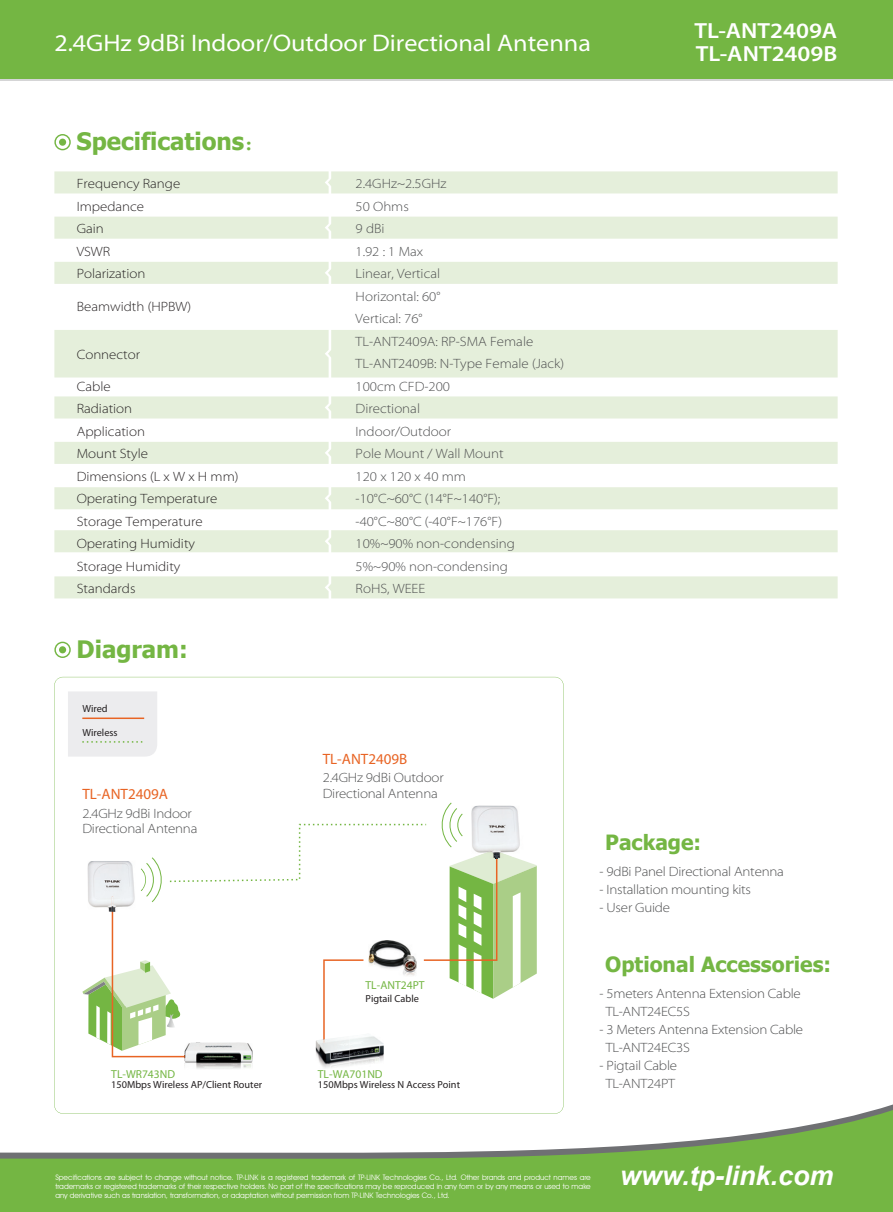
<style>
.page{position:relative;width:893px;height:1212px;background:#fff}
.page>*{position:absolute;margin:0;border:0;box-sizing:border-box;transform-origin:0 0}
.t1{font:italic 700 27px "Arial";color:#fff}
.t2{font:semi-expanded 24px "Myriad Pro";color:#fff}
.t3{font:700 24px "Tahoma";color:#74b643}
.t4{font:600 21.9px/22.5px "Myriad Pro";color:#fff;scale:1.1 1}
.t5{font:700 21px "Tahoma";color:#74b643}
.t6{font:15px "Myriad Pro";color:#e86424}
.t7{font:300 semi-expanded 13.5px/22.5px "Myriad Pro";letter-spacing:-.015em;color:#4b4c4d}
.t8{font:300 semi-expanded 13.5px/22.5px "Myriad Pro";color:#231f20}
.t9{font:11.55px "Myriad Pro";color:#74b643}
.t10{font:10.35px "Myriad Pro";color:#231f20}
.t11{font:7.5px/9px "Avant Garde IT Cby BT";color:#fff;text-align:justify}
.s1{font-family:"Sim Sun";font-weight:400}
</style>
<div class="page">
<svg style="left:0;top:1110px;width:893px;height:102px;fill:#74b643"></svg>
<div style="left:0;top:0;width:893px;height:81px;background:#d5d5d6"></div>
<div style="left:0;top:0;width:893px;height:79px;background:#74b643"></div>
<div style="left:54px;top:171px;width:784px;height:22px;background:#e5efdb"></div>
<div style="left:54px;top:217px;width:784px;height:22px;background:#e5efdb"></div>
<div style="left:54px;top:262px;width:784px;height:22px;background:#e5efdb"></div>
<div style="left:54px;top:330px;width:784px;height:47px;background:#e5efdb"></div>
<div style="left:54px;top:396px;width:784px;height:22px;background:#e5efdb"></div>
<div style="left:54px;top:442px;width:784px;height:22px;background:#e5efdb"></div>
<div style="left:54px;top:487px;width:784px;height:22px;background:#e5efdb"></div>
<div style="left:54px;top:530px;width:784px;height:22px;background:#e5efdb"></div>
<div style="left:54px;top:576px;width:784px;height:22px;background:#e5efdb"></div>
<svg style="left:54px;top:134px;width:17px;height:16px"></svg>
<div style="left:59px;top:139px;width:7px;height:7px;background:#74b643;border-radius:50%"></div>
<svg style="left:54px;top:642px;width:17px;height:16px"></svg>
<div style="left:59px;top:646px;width:7px;height:7px;background:#74b643;border-radius:50%"></div>
<svg style="left:54px;top:677px;width:510px;height:437px"></svg>
<div style="left:68px;top:691px;width:89px;height:65px;background:#ececee"></div>
<img style="left:316px;top:1057px;width:34px;height:12px">
<img style="left:350px;top:1057px;width:34px;height:12px">
<img style="left:184px;top:1057px;width:68px;height:13px">
<svg style="left:82px;top:802px;width:455px;height:255px"></svg>
<h2 class="t2" style="left:54px;top:28px;width:538px">2.4GHz 9dBi Indoor/Outdoor Directional Antenna</h2>
<h3 class="t4" style="left:694px;top:19px;width:131px">TL-ANT2409A<br>TL-ANT2409B</h3>
<h2 class="t3" style="left:77px;top:124px;width:193px">Specifications<span class="s1">：</span></h2>
<p class="t8" style="left:77px;top:172px;width:105px">Frequency Range<br>Impedance<br>Gain<br>VSWR<br>Polarization</p>
<p class="t8" style="left:77px;top:295px;width:116px">Beamwidth (HPBW)</p>
<p class="t8" style="left:77px;top:343px;width:65px">Connector</p>
<p class="t8" style="left:77px;top:375px;width:163px">Cable<br>Radiation<br>Application<br>Mount Style<br>Dimensions (L x W x H mm)<br>Operating Temperature<br>Storage Temperature<br>Operating Humidity<br>Storage Humidity<br>Standards</p>
<h2 class="t3" style="left:77px;top:632px;width:113px">Diagram:</h2>
<p class="t10" style="left:82px;top:702px;width:27px">Wired</p>
<p class="t10" style="left:82px;top:726px;width:37px">Wireless</p>
<p class="t6" style="left:82px;top:785px;width:87px">TL-ANT2409A</p>
<p class="t7" style="left:82px;top:805px;width:117px;line-height:15.8px">2.4GHz 9dBi Indoor<br>Directional Antenna</p>
<p class="t9" style="left:111px;top:1066px;width:65px">TL-WR743ND</p>
<p class="t10" style="left:111px;top:1078px;width:152px">150Mbps Wireless AP/Client Router</p>
<p class="t7" style="left:356px;top:172px;width:210px">2.4GHz~2.5GHz<br>50 Ohms<br>9 dBi<br>1.92 : 1 Max<br>Linear, Vertical<br>Horizontal: 60°<br>Vertical: 76°<br>TL-ANT2409A: RP-SMA Female<br>TL-ANT2409B: N-Type Female (Jack)<br>100cm CFD-200<br>Directional<br>Indoor/Outdoor<br>Pole Mount / Wall Mount<br>120 x 120 x 40 mm<br>-10°C~60°C (14°F~140°F); -40°C~80°C (-40°F~176°F)<br>10%~90% non-condensing<br>5%~90% non-condensing<br>RoHS, WEEE</p>
<p class="t6" style="left:323px;top:749px;width:86px">TL-ANT2409B</p>
<p class="t7" style="left:323px;top:769px;width:122px;line-height:15.8px">2.4GHz 9dBi Outdoor<br>Directional Antenna</p>
<p class="t9" style="left:366px;top:978px;width:61px">TL-ANT24PT</p>
<p class="t10" style="left:366px;top:992px;width:55px">Pigtail Cable</p>
<p class="t9" style="left:318px;top:1066px;width:66px">TL-WA701ND</p>
<p class="t10" style="left:318px;top:1078px;width:144px">150Mbps Wireless N Access Point</p>
<h3 class="t5" style="left:605px;top:828px;width:97px">Package:</h3>
<p class="t7" style="left:600px;top:860px;width:186px">- 9dBi Panel Directional Antenna</p>
<p class="t7" style="left:600px;top:878px;width:153px">- Installation mounting kits</p>
<p class="t7" style="left:600px;top:896px;width:72px">- User Guide</p>
<h3 class="t5" style="left:605px;top:950px;width:227px">Optional Accessories:</h3>
<p class="t7" style="left:606px;top:985px;width:197px;line-height:18px;text-indent:-6px">- 5meters Antenna Extension Cable<br>TL-ANT24EC5S</p>
<p class="t7" style="left:606px;top:1021px;width:199px;line-height:18px;text-indent:-6px">- 3 Meters Antenna Extension Cable<br>TL-ANT24EC3S</p>
<p class="t7" style="left:600px;top:1057px;width:79px;line-height:18px;text-align:center">- Pigtail Cable<br>TL-ANT24PT</p>
<p class="t11" style="left:55px;top:1173px;width:537px">Specifications are subject to change without notice. TP-LINK is a registered trademark of TP-LINK Technologies Co., Ltd. Other brands and product names are trademarks or registered trademarks of their respective holders. No part of the specifications may be reproduced in any form or by any means or used to make any derivative such as translation, transformation, or adaptation without permission from TP-LINK Technologies Co., Ltd.</p>
<h1 class="t1" style="left:620px;top:1158px;width:215px">www.tp-link.com</h1>
</div>
